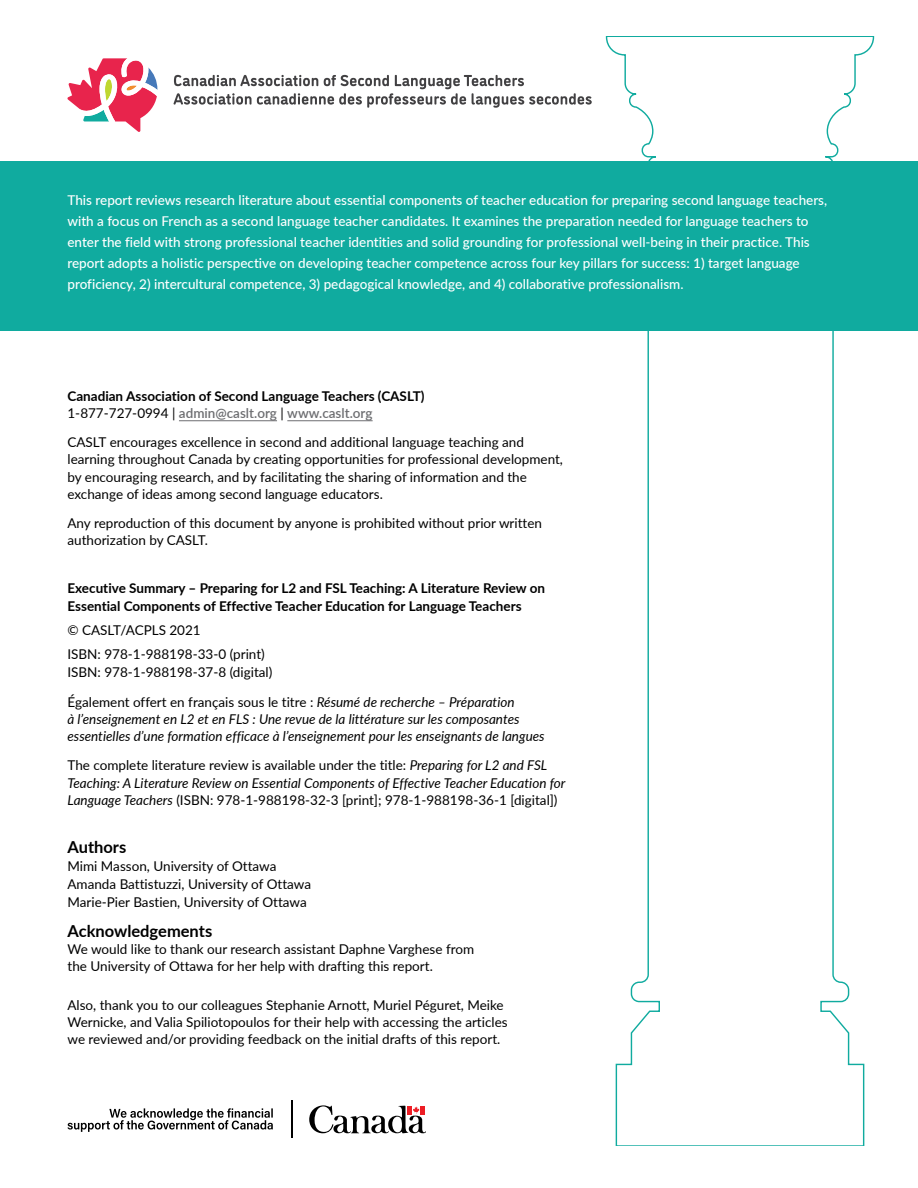
<style>
.page{position:relative;width:918px;height:1188px;background:#fff}
.page>*{position:absolute;margin:0;border:0;box-sizing:border-box;transform-origin:0 0}
.t1{font:700 16.5px "Lato";color:#000}
.t2{font:13.5px/17.2px "Lato";color:#000}
.t3{font:500 13.5px/21px "Lato";color:#fff}
.t4{font:italic 13.5px/17.2px "Lato";color:#000}
.t5{font:700 13.5px/17.2px "Lato";color:#000}
.s1{font-weight:400}
.s2{font-weight:600;color:#6d6e71}
.s3{font-style:italic}
.s4{font-style:normal}
</style>
<div class="page">
<svg style="left:605px;top:36px;width:270px;height:1110px"></svg>
<svg style="left:174px;top:75px;width:418px;height:33px"></svg>
<svg style="left:68px;top:58px;width:89px;height:74px"></svg>
<div style="left:0;top:161px;width:918px;height:169px;background:#10ab9f"></div>
<hr style="left:291px;top:1101px;width:1px;height:37px;background:#000">
<svg style="left:309px;top:1105px;width:117px;height:28px"></svg>
<svg style="left:68px;top:1108px;width:205px;height:24px"></svg>
<hr style="left:179px;top:420px;width:98px;height:1px;background:#6d6e71">
<hr style="left:287px;top:420px;width:86px;height:1px;background:#6d6e71">
<p class="t3" style="left:68px;top:189px;width:761px">This report reviews research literature about essential components of teacher education for preparing second language teachers, with a focus on French as a second language teacher candidates. It examines the preparation needed for language teachers to enter the field with strong professional teacher identities and solid grounding for professional well-being in their practice. This report adopts a holistic perspective on developing teacher competence across four key pillars for success: 1) target language proficiency, 2) intercultural competence, 3) pedagogical knowledge, and 4) collaborative professionalism.</p>
<p class="t5" style="left:68px;top:386px;width:359px">Canadian Association of Second Language Teachers (CASLT)<br><span class="s1">1-877-727-0994 |</span> <span class="s2">admin@caslt.org</span> <span class="s1">|</span> <span class="s2">www.caslt.org</span></p>
<p class="t2" style="left:68px;top:433px;width:497px">CASLT encourages excellence in second and additional language teaching and learning throughout Canada by creating opportunities for professional development, by encouraging research, and by facilitating the sharing of information and the exchange of ideas among second language educators.</p>
<p class="t2" style="left:68px;top:514px;width:476px">Any reproduction of this document by anyone is prohibited without prior written authorization by CASLT.</p>
<p class="t5" style="left:68px;top:579px;width:479px;line-height:18px">Executive Summary – Preparing for L2 and FSL Teaching: A Literature Review on<br>Essential Components of Effective Teacher Education for Language Teachers</p>
<p class="t2" style="left:68px;top:618px;width:199px;line-height:24px">© CASLT/ACPLS 2021<br>ISBN: 978-1-988198-33-0 (print)</p>
<p class="t2" style="left:68px;top:657px;width:449px;line-height:29.2px">ISBN: 978-1-988198-37-8 (digital)<br>Également offert en français sous le titre : <span class="s3">Résumé de recherche – Préparation</span></p>
<p class="t4" style="left:68px;top:710px;width:479px">à l’enseignement en L2 et en FLS : Une revue de la littérature sur les composantes essentielles d’une formation efficace à l’enseignement pour les enseignants de langues</p>
<p class="t4" style="left:68px;top:756px;width:499px"><span class="s4">The complete literature review is available under the title:</span> Preparing for L2 and FSL<br>Teaching: A Literature Review on Essential Components of Effective Teacher Education for<br>Language Teachers <span class="s4">(ISBN: 978-1-988198-32-3 [print]; 978-1-988198-36-1 [digital])</span></p>
<p class="t1" style="left:68px;top:835px;width:60px">Authors</p>
<p class="t2" style="left:68px;top:856px;width:245px;line-height:18px">Mimi Masson, University of Ottawa<br>Amanda Battistuzzi, University of Ottawa<br>Marie-Pier Bastien, University of Ottawa</p>
<p class="t1" style="left:68px;top:919px;width:146px">Acknowledgements</p>
<p class="t2" style="left:68px;top:940px;width:408px">We would like to thank our research assistant Daphne Varghese from the University of Ottawa for her help with drafting this report.</p>
<p class="t2" style="left:68px;top:995px;width:442px">Also, thank you to our colleagues Stephanie Arnott, Muriel Péguret, Meike<br>Wernicke, and Valia Spiliotopoulos for their help with accessing the articles we reviewed and/or providing feedback on the initial drafts of this report.</p>
</div>
